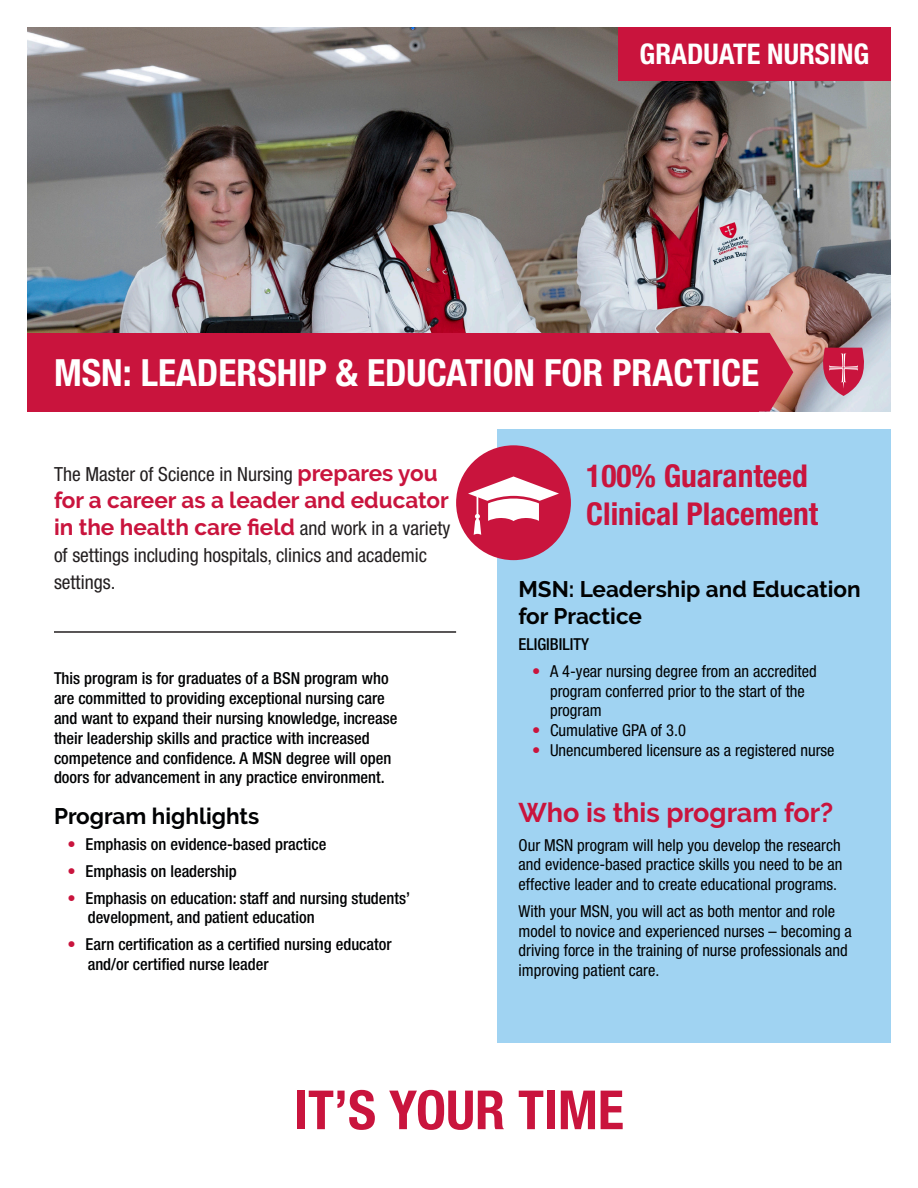
<style>
.page{position:relative;width:918px;height:1188px;background:#fff}
.page>*{position:absolute;margin:0;border:0;box-sizing:border-box;transform-origin:0 0}
.t1{font:700 condensed 54px "Helvetica Neue LT Pro";color:#c9143d}
.t2{font:700 condensed 37.5px "Helvetica Neue LT Pro";color:#fff}
.t3{font:700 condensed 31.5px/37.8px "Helvetica Neue LT Pro";color:#c9143d}
.t4{font:700 condensed 28.5px "Helvetica Neue LT Pro";color:#fff}
.t5{font:700 27px "Raleway";color:#c9143d}
.t6{font:700 22.5px/27px "Raleway";color:#c9143d}
.t7{font:700 22.5px/27px "Raleway";color:#010203}
.t8{font:condensed 19.5px/27px "Helvetica Neue LT Pro";color:#231f20}
.t9{font:500 condensed 16.5px/19.8px "Helvetica Neue LT Pro";color:#010203}
.t10{font:condensed 16.5px/19.8px "Helvetica Neue LT Pro";color:#010203}
.s1{font-family:"Raleway";font-weight:700;font-stretch:normal;font-size:22.5px;color:#c9143d}
.s2{font-family:"Helvetica Neue LT Pro";font-weight:400;font-stretch:condensed;font-size:19.5px;color:#231f20}
.s3{font-weight:400;color:#c9143d}
.s4{color:#c9143d}
</style>
<div class="page">
<img style="left:27px;top:27px;width:864px;height:385px">
<div style="left:498px;top:429px;width:393px;height:614px;background:#a0d3f2"></div>
<svg style="left:821px;top:348px;width:45px;height:48px;background:#ca5371"></svg>
<div style="left:27px;top:333px;width:695px;height:79px;background:#c9143d"></div>
<div style="left:456px;top:445px;width:115px;height:115px;background:#c9143d;border-radius:50%"></div>
<svg style="left:468px;top:476px;width:91px;height:59px"></svg>
<svg style="left:722px;top:333px;width:71px;height:79px;background:#c92848"></svg>
<hr style="left:54px;top:631px;width:402px;height:2px;background:#231f20">
<div style="left:618px;top:27px;width:273px;height:54px;background:#c9143d"></div>
<p class="t4" style="left:640px;top:37px;width:231px">GRADUATE NURSING</p>
<p class="t2" style="left:54px;top:350px;width:707px">MSN: LEADERSHIP &amp; EDUCATION FOR PRACTICE</p>
<p class="t8" style="left:54px;top:460px;width:385px">The Master of Science in Nursing <span class="s1">prepares you</span></p>
<p class="t6" style="left:54px;top:486px;width:398px">for a career as a leader and educator in the health care field <span class="s2">and work in a variety</span></p>
<p class="t8" style="left:54px;top:541px;width:375px">of settings including hospitals, clinics and academic settings.</p>
<p class="t9" style="left:54px;top:668px;width:345px">This program is for graduates of a BSN program who are committed to providing exceptional nursing care and want to expand their nursing knowledge, increase their leadership skills and practice with increased competence and confidence. A MSN degree will open doors for advancement in any practice environment.</p>
<p class="t7" style="left:54px;top:803px;width:207px">Program highlights</p>
<p class="t9" style="left:68px;top:835px;width:260px"><span class="s3">•</span> Emphasis on evidence-based practice</p>
<p class="t9" style="left:68px;top:861px;width:171px"><span class="s3">•</span> Emphasis on leadership</p>
<p class="t9" style="left:88px;top:888px;width:324px;text-indent:-20px"><span class="s3">•</span> Emphasis on education: staff and nursing students’ development, and patient education</p>
<p class="t9" style="left:88px;top:934px;width:305px;text-indent:-20px"><span class="s3">•</span> Earn certification as a certified nursing educator and/or certified nurse leader</p>
<p class="t3" style="left:586px;top:456px;width:233px">100% Guaranteed<br>Clinical Placement</p>
<p class="t7" style="left:519px;top:575px;width:344px">MSN: Leadership and Education for Practice</p>
<p class="t9" style="left:519px;top:634px;width:72px">ELIGIBILITY</p>
<p class="t10" style="left:532px;top:661px;width:286px"><span class="s4">•</span> A 4-year nursing degree from an accredited</p>
<p class="t10" style="left:550px;top:681px;width:256px">program conferred prior to the start of the program</p>
<p class="t10" style="left:532px;top:720px;width:155px"><span class="s4">•</span> Cumulative GPA of 3.0</p>
<p class="t10" style="left:532px;top:740px;width:304px"><span class="s4">•</span> Unencumbered licensure as a registered nurse</p>
<p class="t5" style="left:519px;top:797px;width:316px">Who is this program for?</p>
<p class="t10" style="left:519px;top:835px;width:325px;text-align:justify">Our MSN program will help you develop the research and evidence-based practice skills you need to be an effective leader and to create educational programs.</p>
<p class="t10" style="left:519px;top:901px;width:335px">With your MSN, you will act as both mentor and role model to novice and experienced nurses – becoming a driving force in the training of nurse professionals and improving patient care.</p>
<p class="t1" style="left:294px;top:1077px;width:331px">IT’S YOUR TIME</p>
</div>
